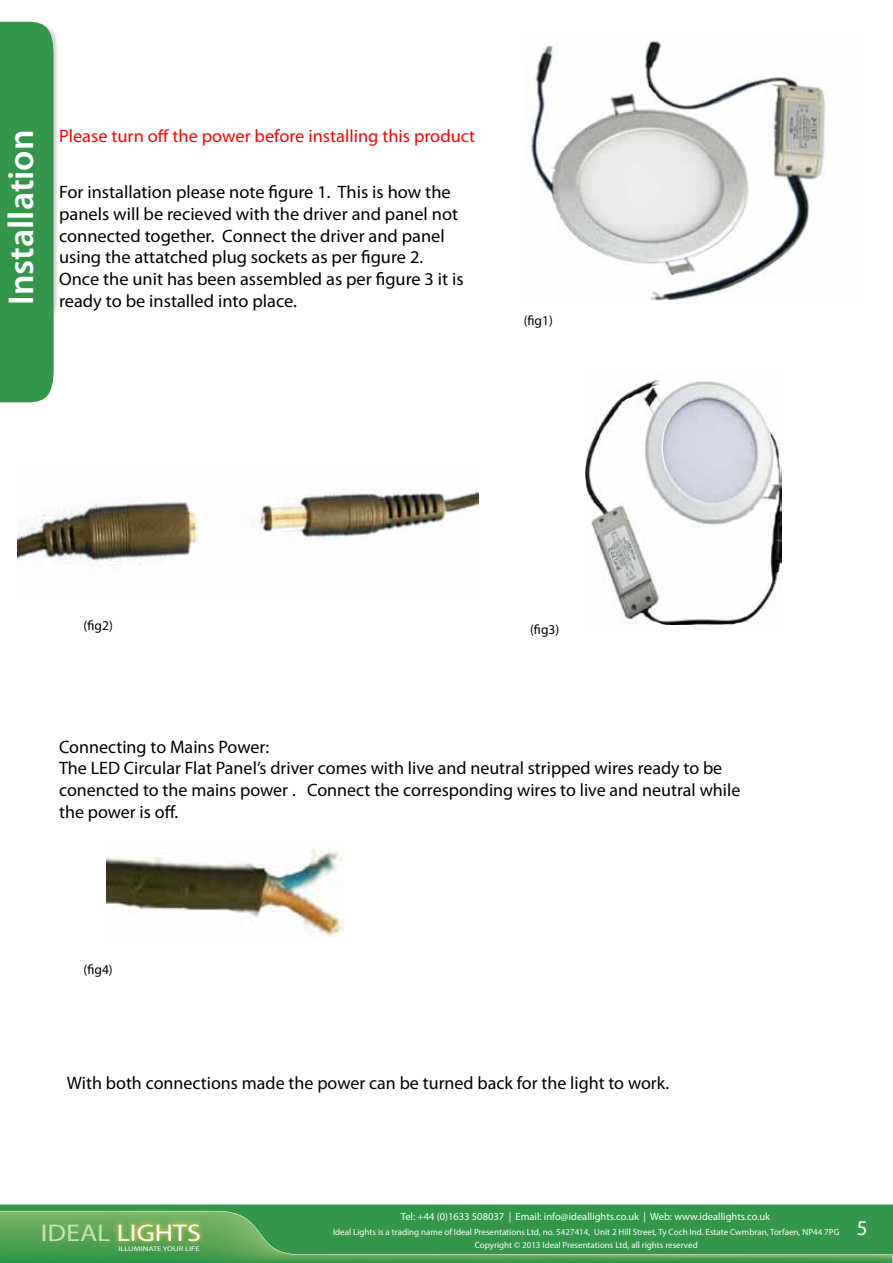
<style>
.page{position:relative;width:893px;height:1263px;background:#fff}
.page>*{position:absolute;margin:0;border:0;box-sizing:border-box;transform-origin:0 0}
.t1{font:600 36px "Myriad Pro";color:#fff}
.t2{font:24.15px "Myriad Pro";color:#fff;scale:1.16 1}
.t3{font:21px "Myriad Pro";color:#fff}
.t4{font:18px/21.6px "Myriad Pro";color:#000}
.t5{font:18px "Myriad Pro";color:#f00}
.t6{font:13.5px "Myriad Pro";color:#000}
.t7{font:10.5px "Myriad Pro";color:#fff}
.t8{font:9px/13.4px "Myriad Pro";color:#fff;text-align:center}
.t9{font:6.75px "Myriad Pro";color:#fff;scale:1.26 1}
.s1{color:#c7e2b7}
</style>
<div class="page">
<svg style="left:0;top:1204px;width:893px;height:59px;background:#429d57"></svg>
<img style="left:0;top:1255px;width:892px;height:8px">
<svg style="left:0;top:1211px;width:893px;height:44px;background:#409c50"></svg>
<svg style="left:113px;top:1219px;width:92px;height:27px;background:#79ae4f"></svg>
<img style="left:0;top:21px;width:58px;height:296px">
<div style="left:0;top:22px;width:54px;height:380px;background:#33964a"></div>
<img style="left:17px;top:489px;width:462px;height:77px">
<img style="left:530px;top:40px;width:305px;height:261px">
<img style="left:107px;top:848px;width:237px;height:88px">
<img style="left:585px;top:380px;width:196px;height:244px">
<h1 class="t1" style="left:-2px;top:305px;width:177px;rotate:-90deg">Installation</h1>
<p class="t5" style="left:59px;top:125px;width:418px">Please turn off the power before installing this product</p>
<p class="t4" style="left:59px;top:181px;width:406px">For installation please note figure 1. This is how the panels will be recieved with the driver and panel not connected together. Connect the driver and panel using the attatched plug sockets as per figure 2.<br>Once the unit has been assembled as per figure 3 it is ready to be installed into place.</p>
<p class="t6" style="left:524px;top:312px;width:31px">(fig1)</p>
<p class="t6" style="left:84px;top:617px;width:31px">(fig2)</p>
<p class="t6" style="left:530px;top:621px;width:31px">(fig3)</p>
<p class="t4" style="left:59px;top:736px;width:683px">Connecting to Mains Power:<br>The LED Circular Flat Panel’s driver comes with live and neutral stripped wires ready to be conencted to the mains power . Connect the corresponding wires to live and neutral while the power is off.</p>
<p class="t6" style="left:84px;top:961px;width:31px">(fig4)</p>
<p class="t4" style="left:67px;top:1072px;width:604px">With both connections made the power can be turned back for the light to work.</p>
<h2 class="t2" style="left:41px;top:1218px;width:140px"><span class="s1">IDEAL</span> LIGHTS</h2>
<p class="t9" style="left:118px;top:1244px;width:66px">ILLUMINATE YOUR LIFE</p>
<p class="t7" style="left:401px;top:1210px;width:371px">Tel: +44 (0)1633 508037 | Email: info@ideallights.co.uk | Web: www.ideallights.co.uk</p>
<p class="t8" style="left:333px;top:1225px;width:508px">Ideal Lights is a trading name of Ideal Presentations Ltd, no. 5427414, Unit 2 Hill Street, Ty Coch Ind. Estate Cwmbran, Torfaen, NP44 7PG<br>Copyright © 2013 Ideal Presentations Ltd, all rights reserved</p>
<p class="t3" style="left:857px;top:1215px;width:12px">5</p>
</div>
